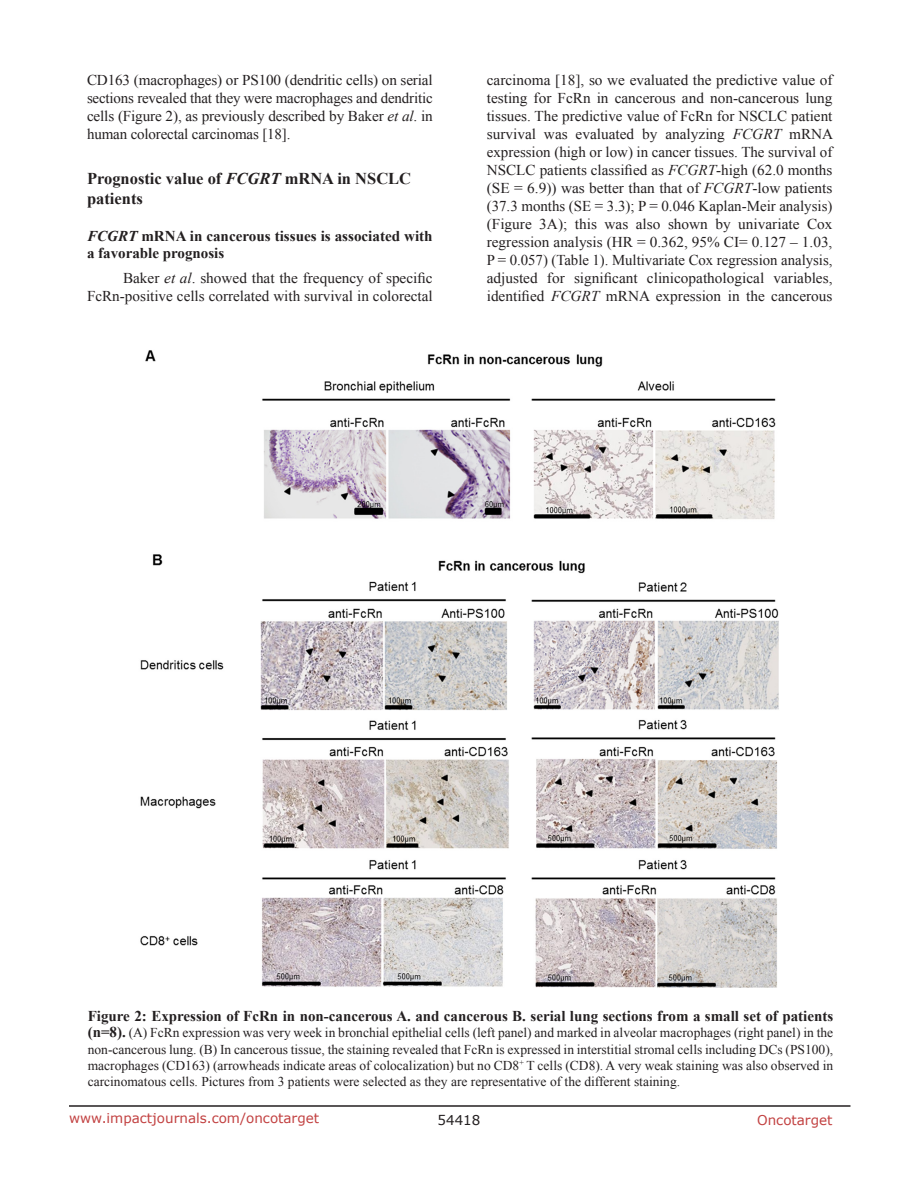
<style>
.page{position:relative;width:918px;height:1188px;background:#fff}
.page>*{position:absolute;margin:0;border:0;box-sizing:border-box;transform-origin:0 0}
.SubHeading{font:700 16.5px/19.8px "Times New Roman";color:#231f20}
.BodyText{font:15px/18px "Times New Roman";color:#231f20;text-align:justify}
.figuretext{font:700 15px "Times New Roman";color:#231f20}
.subsubheading{font:700 15px/16.5px "Times New Roman";color:#231f20}
.figuretext-2{font:13.5px/16.2px "Times New Roman";color:#231f20;text-align:justify}
.t1{font:13.5px "Verdana";color:#c24141}
.t2{font:13.5px "Verdana";color:#231f20}
.s1{font-style:italic}
.s2{font-weight:700;font-size:15px}
</style>
<div class="page">
<hr style="left:69px;top:1105px;width:781px;height:2px;background:#231f20">
<img style="left:140px;top:350px;width:639px;height:637px">
<p class="BodyText" style="left:87px;top:71px;width:347px">CD163 (macrophages) or PS100 (dendritic cells) on serial sections revealed that they were macrophages and dendritic cells (Figure 2), as previously described by Baker <span class="s1">et al</span>. in human colorectal carcinomas [18].</p>
<p class="SubHeading" style="left:87px;top:168px;width:326px">Prognostic value of <span class="s1">FCGRT</span> mRNA in NSCLC patients</p>
<p class="subsubheading" style="left:87px;top:228px;width:347px"><span class="s1">FCGRT</span> mRNA in cancerous tissues is associated with a favorable prognosis</p>
<p class="BodyText" style="left:87px;top:269px;width:347px;text-align:right">Baker <span class="s1">et al</span>. showed that the frequency of specific<br>FcRn-positive cells correlated with survival in colorectal</p>
<p class="BodyText" style="left:487px;top:71px;width:348px">carcinoma [18], so we evaluated the predictive value of testing for FcRn in cancerous and non-cancerous lung tissues. The predictive value of FcRn for NSCLC patient survival was evaluated by analyzing <span class="s1">FCGRT</span> mRNA expression (high or low) in cancer tissues. The survival of NSCLC patients classified as <span class="s1">FCGRT</span>-high (62.0 months (SE = 6.9)) was better than that of <span class="s1">FCGRT</span>-low patients (37.3 months (SE = 3.3); P = 0.046 Kaplan-Meir analysis) (Figure 3A); this was also shown by univariate Cox regression analysis (HR = 0.362, 95% CI= 0.127 – 1.03, P = 0.057) (Table 1). Multivariate Cox regression analysis, adjusted for significant clinicopathological variables, identified <span class="s1">FCGRT</span> mRNA expression in the cancerous</p>
<p class="figuretext" style="left:88px;top:1006px;width:747px">Figure 2: Expression of FcRn in non-cancerous A. and cancerous B. serial lung sections from a small set of patients</p>
<p class="figuretext-2" style="left:88px;top:1025px;width:747px"><span class="s2">(n=8).</span> (A) FcRn expression was very week in bronchial epithelial cells (left panel) and marked in alveolar macrophages (right panel) in the non-cancerous lung. (B) In cancerous tissue, the staining revealed that FcRn is expressed in interstitial stromal cells including DCs (PS100), macrophages (CD163) (arrowheads indicate areas of colocalization) but no CD8<sup>+</sup> T cells (CD8). A very weak staining was also observed in carcinomatous cells. Pictures from 3 patients were selected as they are representative of the different staining.</p>
<p class="t1" style="left:69px;top:1109px;width:252px">www.impactjournals.com/oncotarget</p>
<p class="t2" style="left:438px;top:1111px;width:44px">54418</p>
<p class="t1" style="left:757px;top:1111px;width:77px">Oncotarget</p>
</div>
